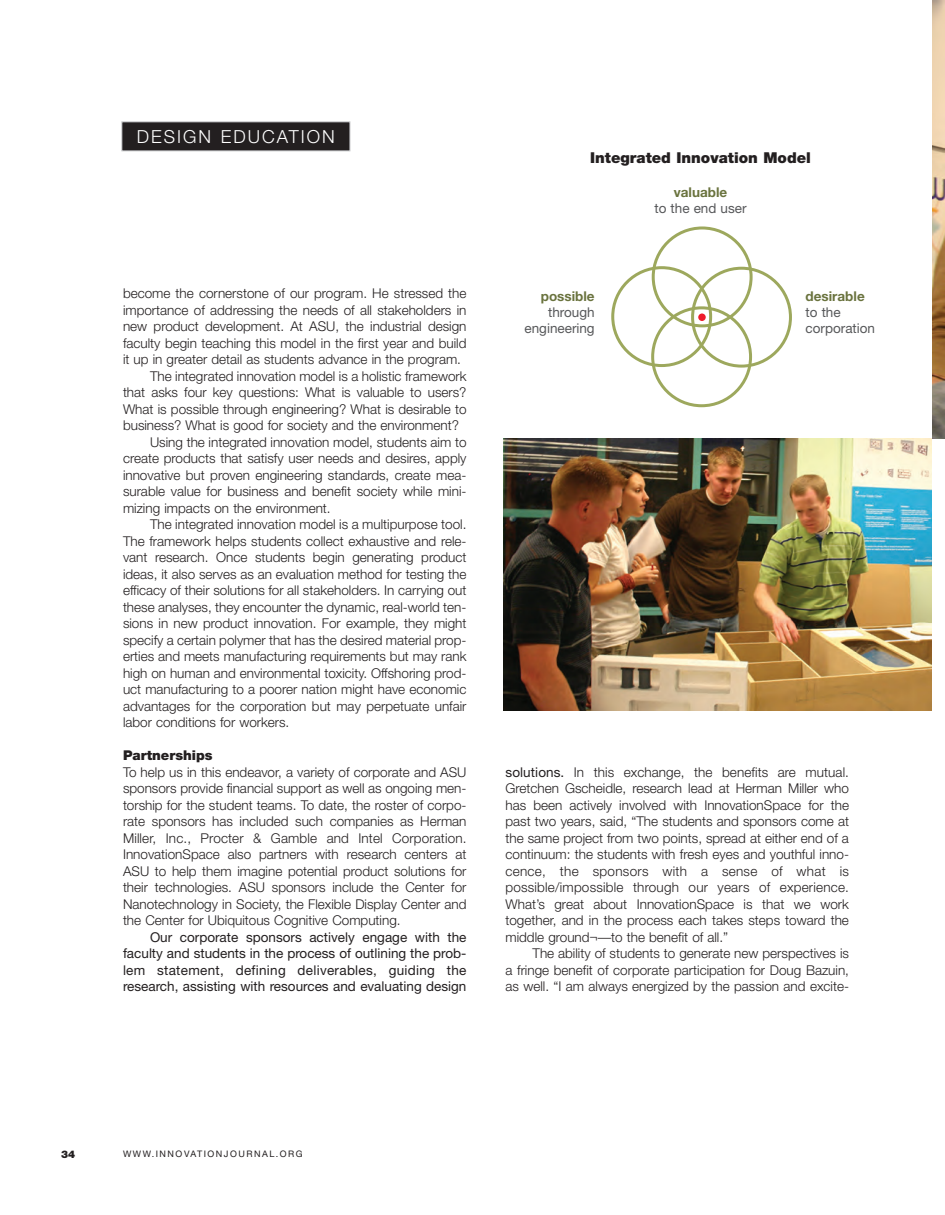
<style>
.page{position:relative;width:945px;height:1215px;background:#fff}
.page>*{position:absolute;margin:0;border:0;box-sizing:border-box;transform-origin:0 0}
.t1{font:300 18px "Helvetica Neue";letter-spacing:.11em;color:#fff}
.t2{font:900 15px "Helvetica Neue";color:#231f20}
.t3{font:300 13.5px/16.5px "Helvetica Neue";color:#231f20;text-align:justify}
.t4{font:13.5px/16.5px "Helvetica Neue";color:#231f20;text-align:justify}
.t5{font:13.5px/16.2px "Helvetica Neue";color:#57585a;text-align:right}
.t6{font:700 13.5px "Helvetica Neue";color:#6a733e}
.t7{font:900 13.5px "Helvetica Neue";color:#231f20}
.t8{font:900 10.5px "Helvetica Neue";color:#231f20}
.t9{font:9px "Helvetica Neue";letter-spacing:.165em;color:#231f20}
.s1{font-weight:400}
</style>
<div class="page">
<img style="left:932px;top:1px;width:13px;height:438px">
<img style="left:503px;top:439px;width:429px;height:272px">
<div style="left:122px;top:122px;width:228px;height:28px;background:#231f20"></div>
<div style="left:122px;top:122px;width:228px;height:29px;border:1px solid #bcbdc0"></div>
<svg style="left:611px;top:226px;width:181px;height:181px"></svg>
<div style="left:698px;top:314px;width:8px;height:7px;background:#ee1b2c;border-radius:50%"></div>
<h1 class="t1" style="left:137px;top:130px;width:199px">DESIGN EDUCATION</h1>
<p class="t3" style="left:123px;top:287px;width:345px">become the cornerstone of our program. He stressed the</p>
<p class="t3" style="left:123px;top:303px;width:345px">importance of addressing the needs of all stakeholders in</p>
<p class="t3" style="left:123px;top:320px;width:345px">new product development. At ASU, the industrial design</p>
<p class="t3" style="left:123px;top:336px;width:345px">faculty begin teaching this model in the first year and build</p>
<p class="t3" style="left:123px;top:353px;width:340px">it up in greater detail as students advance in the program.</p>
<p class="t3" style="left:150px;top:369px;width:318px">The integrated innovation model is a holistic framework</p>
<p class="t3" style="left:123px;top:386px;width:345px">that asks four key questions: What is valuable to users?</p>
<p class="t3" style="left:123px;top:402px;width:345px">What is possible through engineering? What is desirable to</p>
<p class="t3" style="left:123px;top:419px;width:337px">business? What is good for society and the environment?</p>
<p class="t3" style="left:150px;top:435px;width:318px">Using the integrated innovation model, students aim to</p>
<p class="t3" style="left:123px;top:452px;width:345px">create products that satisfy user needs and desires, apply</p>
<p class="t3" style="left:123px;top:468px;width:345px">innovative but proven engineering standards, create mea-</p>
<p class="t3" style="left:123px;top:485px;width:345px">surable value for business and benefit society while mini-</p>
<p class="t3" style="left:123px;top:501px;width:209px">mizing impacts on the environment.</p>
<p class="t3" style="left:150px;top:518px;width:318px">The integrated innovation model is a multipurpose tool.</p>
<p class="t3" style="left:123px;top:534px;width:345px">The framework helps students collect exhaustive and rele-</p>
<p class="t3" style="left:123px;top:551px;width:345px">vant research. Once students begin generating product</p>
<p class="t3" style="left:123px;top:567px;width:345px">ideas, it also serves as an evaluation method for testing the</p>
<p class="t3" style="left:123px;top:584px;width:345px">efficacy of their solutions for all stakeholders. In carrying out</p>
<p class="t3" style="left:123px;top:600px;width:345px">these analyses, they encounter the dynamic, real-world ten-</p>
<p class="t3" style="left:123px;top:617px;width:345px">sions in new product innovation. For example, they might</p>
<p class="t3" style="left:123px;top:633px;width:345px">specify a certain polymer that has the desired material prop-</p>
<p class="t3" style="left:123px;top:650px;width:345px">erties and meets manufacturing requirements but may rank</p>
<p class="t3" style="left:123px;top:666px;width:345px">high on human and environmental toxicity. Offshoring prod-</p>
<p class="t3" style="left:123px;top:683px;width:345px">uct manufacturing to a poorer nation might have economic</p>
<p class="t3" style="left:123px;top:699px;width:345px">advantages for the corporation but may perpetuate unfair</p>
<p class="t3" style="left:123px;top:716px;width:168px">labor conditions for workers.</p>
<p class="t7" style="left:123px;top:751px;width:91px">Partnerships</p>
<p class="t3" style="left:123px;top:765px;width:345px">To help us in this endeavor, a variety of corporate and ASU sponsors provide financial support as well as ongoing men&shy;torship for the student teams. To date, the roster of corpo&shy;rate sponsors has included such companies as Herman Miller, Inc., Procter &amp; Gamble and Intel Corporation.<br>InnovationSpace also partners with research centers at ASU to help them imagine potential product solutions for their technologies. ASU sponsors include the Center for Nanotechnology in Society, the Flexible Display Center and the Center for Ubiquitous Cognitive Computing.</p>
<p class="t4" style="left:123px;top:930px;width:345px;text-indent:27px">Our corporate sponsors actively engage with the faculty and students in the process of outlining the prob&shy;lem statement, defining deliverables, guiding the research, assisting with resources and evaluating design</p>
<p class="t2" style="left:590px;top:152px;width:222px">Integrated Innovation Model</p>
<p class="t6" style="left:674px;top:187px;width:55px">valuable</p>
<p class="t5" style="left:654px;top:202px;width:94px">to the end user</p>
<p class="t6" style="left:541px;top:291px;width:55px">possible</p>
<p class="t5" style="left:525px;top:305px;width:72px">through engineering</p>
<p class="t6" style="left:806px;top:291px;width:61px">desirable</p>
<p class="t5" style="left:806px;top:305px;width:71px;text-align:left">to the corporation</p>
<p class="t3" style="left:506px;top:765px;width:345px"><span class="s1">solutions.</span> In this exchange, the benefits are mutual.<br>Gretchen Gscheidle, research lead at Herman Miller who has been actively involved with InnovationSpace for the past two years, said, “The students and sponsors come at the same project from two points, spread at either end of a continuum: the students with fresh eyes and youthful inno&shy;cence, the sponsors with a sense of what is possible/impossible through our years of experience.<br>What’s great about InnovationSpace is that we work together, and in the process each takes steps toward the middle ground¬—to the benefit of all.”</p>
<p class="t3" style="left:506px;top:947px;width:345px;text-indent:27px">The ability of students to generate new perspectives is a fringe benefit of corporate participation for Doug Bazuin, as well. “I am always energized by the passion and excite-</p>
<p class="t8" style="left:61px;top:1150px;width:16px">34</p>
<p class="t9" style="left:123px;top:1150px;width:181px">WWW.INNOVATIONJOURNAL.ORG</p>
</div>
